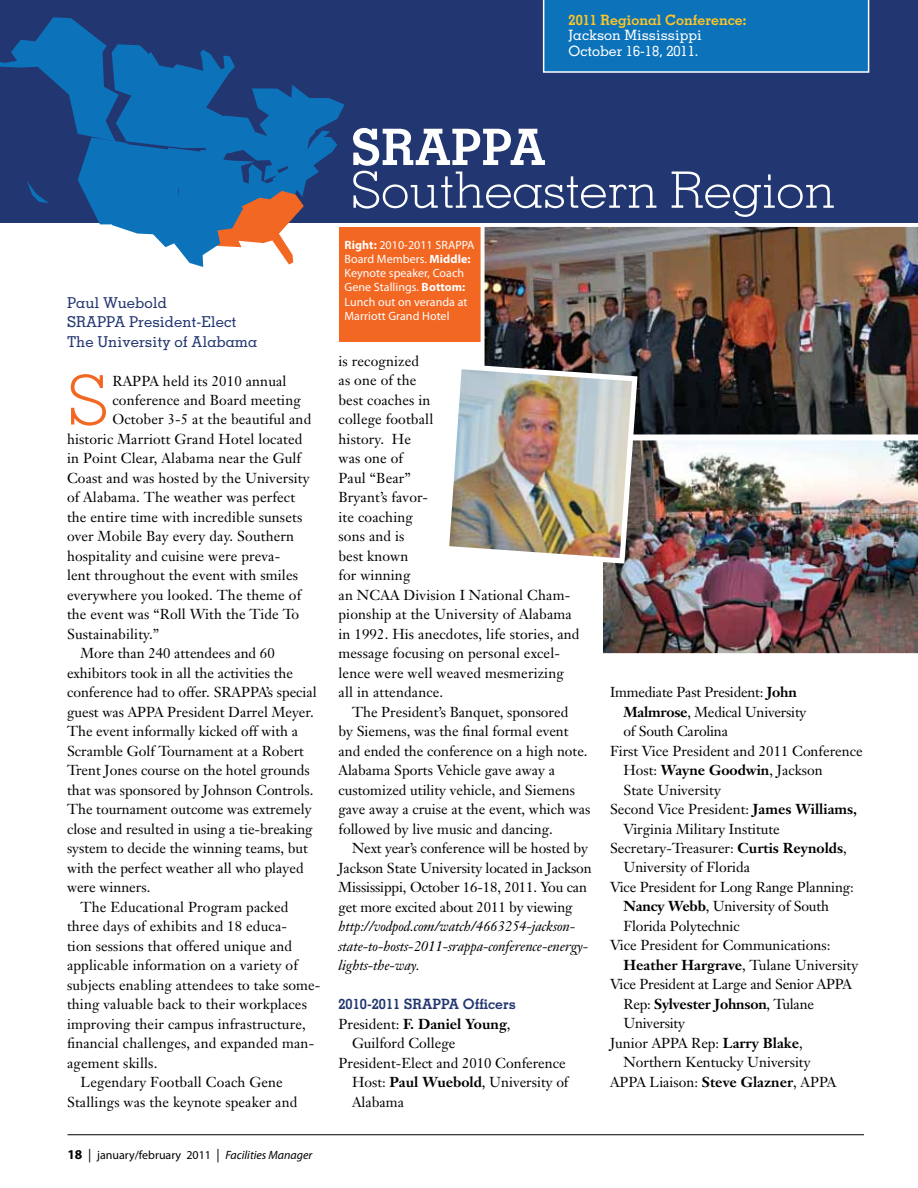
<style>
.page{position:relative;width:918px;height:1188px;background:#fff}
.page>*{position:absolute;margin:0;border:0;box-sizing:border-box;transform-origin:0 0}
.t1{font:300 68.25px "Memphis";color:#f26722}
.t2{font:300 50.25px "Memphis";color:#fff}
.t3{font:700 50.25px "Memphis";color:#fff}
.t4{font:500 15px/19.5px "Memphis";color:#223771}
.t5{font:14.25px/19.5px "Janson Text";color:#000}
.t6{font:italic 14.25px/19.5px "Janson Text";letter-spacing:-.01em;color:#000}
.t7{font:700 14.25px "Janson Text";letter-spacing:-.015em;color:#000}
.t8{font:500 14.25px/15.8px "Memphis";color:#fff}
.t9{font:700 14.25px "Memphis";color:#223771}
.t10{font:700 14.25px "Memphis";color:#ffc623}
.t11{font:12px/14.2px "Myriad Pro";letter-spacing:.005em;color:#fff}
.t12{font:12px "Myriad Pro";color:#000}
.s1{font-weight:700;font-size:13.5px}
.s2{font-size:13.5px}
.s3{font-style:italic}
.s4{font-weight:700}
.s5{font-weight:400}
</style>
<div class="page">
<hr style="left:68px;top:1134px;width:796px;height:1px;background:#000">
<div style="left:339px;top:227px;width:158px;height:114px;background:#f26722"></div>
<div style="left:0;top:0;width:918px;height:222px;background:#223771"></div>
<img style="left:481px;top:226px;width:437px;height:208px">
<div style="left:543px;top:0;width:326px;height:73px;background:#0c73bb"></div>
<img style="left:603px;top:434px;width:315px;height:220px">
<svg style="left:0;top:17px;width:345px;height:250px"></svg>
<img style="left:449px;top:361px;width:191px;height:205px">
<p class="t10" style="left:569px;top:11px;width:179px">2011 Regional Conference:</p>
<p class="t8" style="left:569px;top:27px;width:135px">Jackson Mississippi<br>October 16-18, 2011.</p>
<p class="t4" style="left:67px;top:292px;width:192px">Paul Wuebold<br>SRAPPA President-Elect<br>The University of Alabama</p>
<h1 class="t1" style="left:67px;top:359px;width:43px">S</h1>
<p class="t5" style="left:112px;top:371px;width:176px">RAPPA held its 2010 annual</p>
<p class="t5" style="left:112px;top:390px;width:190px">conference and Board meeting</p>
<p class="t5" style="left:112px;top:410px;width:200px">October 3-5 at the beautiful and</p>
<p class="t5" style="left:67px;top:429px;width:237px">historic Marriott Grand Hotel located</p>
<p class="t5" style="left:67px;top:449px;width:236px">in Point Clear, Alabama near the Gulf</p>
<p class="t5" style="left:67px;top:468px;width:244px">Coast and was hosted by the University</p>
<p class="t5" style="left:67px;top:488px;width:230px">of Alabama. The weather was perfect</p>
<p class="t5" style="left:67px;top:507px;width:237px">the entire time with incredible sunsets</p>
<p class="t5" style="left:67px;top:527px;width:229px">over Mobile Bay every day. Southern</p>
<p class="t5" style="left:67px;top:546px;width:215px">hospitality and cuisine were preva-</p>
<p class="t5" style="left:67px;top:566px;width:233px">lent throughout the event with smiles</p>
<p class="t5" style="left:67px;top:585px;width:236px">everywhere you looked. The theme of</p>
<p class="t5" style="left:67px;top:605px;width:234px">the event was “Roll With the Tide To</p>
<p class="t5" style="left:67px;top:624px;width:94px">Sustainability.”</p>
<p class="t5" style="left:81px;top:644px;width:196px">More than 240 attendees and 60</p>
<p class="t5" style="left:67px;top:663px;width:228px">exhibitors took in all the activities the</p>
<p class="t5" style="left:67px;top:683px;width:251px">conference had to offer. SRAPPA’s special</p>
<p class="t5" style="left:67px;top:702px;width:248px">guest was APPA President Darrel Meyer.</p>
<p class="t5" style="left:67px;top:722px;width:233px">The event informally kicked off with a</p>
<p class="t5" style="left:67px;top:741px;width:239px">Scramble Golf Tournament at a Robert</p>
<p class="t5" style="left:67px;top:761px;width:244px">Trent Jones course on the hotel grounds</p>
<p class="t5" style="left:67px;top:780px;width:248px">that was sponsored by Johnson Controls.</p>
<p class="t5" style="left:67px;top:800px;width:246px">The tournament outcome was extremely</p>
<p class="t5" style="left:67px;top:819px;width:247px">close and resulted in using a tie-breaking</p>
<p class="t5" style="left:67px;top:839px;width:242px">system to decide the winning teams, but</p>
<p class="t5" style="left:67px;top:858px;width:238px">with the perfect weather all who played</p>
<p class="t5" style="left:67px;top:878px;width:85px">were winners.</p>
<p class="t5" style="left:81px;top:897px;width:210px">The Educational Program packed</p>
<p class="t5" style="left:67px;top:917px;width:222px">three days of exhibits and 18 educa-</p>
<p class="t5" style="left:67px;top:936px;width:227px">tion sessions that offered unique and</p>
<p class="t5" style="left:67px;top:956px;width:232px">applicable information on a variety of</p>
<p class="t5" style="left:67px;top:975px;width:255px">subjects enabling attendees to take some-</p>
<p class="t5" style="left:67px;top:995px;width:241px">thing valuable back to their workplaces</p>
<p class="t5" style="left:67px;top:1014px;width:240px">improving their campus infrastructure,</p>
<p class="t5" style="left:67px;top:1033px;width:249px">financial challenges, and expanded man-</p>
<p class="t5" style="left:67px;top:1053px;width:92px">agement skills.</p>
<p class="t5" style="left:81px;top:1072px;width:204px">Legendary Football Coach Gene</p>
<p class="t5" style="left:67px;top:1092px;width:232px">Stallings was the keynote speaker and</p>
<p class="t12" style="left:68px;top:1147px;width:246px"><span class="s1">18</span> <span class="s2">|</span> january/february 2011 <span class="s2">|</span> <span class="s3">Facilities Manager</span></p>
<h2 class="t3" style="left:351px;top:116px;width:197px">SRAPPA</h2>
<h2 class="t2" style="left:351px;top:159px;width:486px">Southeastern Region</h2>
<p class="t11" style="left:345px;top:237px;width:132px"><span class="s4">Right:</span> 2010-2011 SRAPPA<br>Board Members. <span class="s4">Middle:<br></span>Keynote speaker, Coach<br>Gene Stallings. <span class="s4">Bottom:<br></span>Lunch out on veranda at<br>Marriott Grand Hotel</p>
<p class="t5" style="left:339px;top:351px;width:243px">is recognized<br>as one of the<br>best coaches in<br>college football<br>history. He<br>was one of<br>Paul “Bear”<br>Bryant’s favor-<br>ite coaching<br>sons and is<br>best known<br>for winning<br>an NCAA Division I National Cham&shy;pionship at the University of Alabama in 1992. His anecdotes, life stories, and message focusing on personal excel&shy;lence were well weaved mesmerizing all in attendance.</p>
<p class="t5" style="left:339px;top:702px;width:253px;text-indent:13px">The President’s Banquet, sponsored<br>by Siemens, was the final formal event and ended the conference on a high note.<br>Alabama Sports Vehicle gave away a customized utility vehicle, and Siemens gave away a cruise at the event, which was followed by live music and dancing.</p>
<p class="t5" style="left:339px;top:838px;width:255px;text-indent:13px">Next year’s conference will be hosted by Jackson State University located in Jackson Mississippi, October 16-18, 2011. You can get more excited about 2011 by viewing</p>
<p class="t6" style="left:339px;top:917px;width:251px">http://vodpod.com/watch/4663254-jackson&shy;state-to-hosts-2011-srappa-conference-energy&shy;lights-the-way.</p>
<p class="t9" style="left:339px;top:995px;width:179px">2010-2011 SRAPPA Officers</p>
<p class="t7" style="left:339px;top:1014px;width:174px"><span class="s5">President:</span> F. Daniel Young<span class="s5">,</span></p>
<p class="t5" style="left:352px;top:1033px;width:105px">Guilford College</p>
<p class="t5" style="left:339px;top:1053px;width:229px">President-Elect and 2010 Conference</p>
<p class="t5" style="left:352px;top:1072px;width:218px">Host: <span class="s4">Paul Wuebold</span>, University of</p>
<p class="t5" style="left:352px;top:1092px;width:53px">Alabama</p>
<p class="t5" style="left:610px;top:682px;width:188px">Immediate Past President: <span class="s4">John</span></p>
<p class="t5" style="left:624px;top:702px;width:184px"><span class="s4">Malmrose</span>, Medical University</p>
<p class="t5" style="left:624px;top:721px;width:106px">of South Carolina</p>
<p class="t5" style="left:610px;top:741px;width:254px">First Vice President and 2011 Conference</p>
<p class="t5" style="left:624px;top:760px;width:201px">Host: <span class="s4">Wayne Goodwin</span>, Jackson</p>
<p class="t5" style="left:624px;top:780px;width:99px">State University</p>
<p class="t5" style="left:610px;top:799px;width:249px">Second Vice President: <span class="s4">James Williams,</span></p>
<p class="t5" style="left:624px;top:819px;width:158px">Virginia Military Institute</p>
<p class="t5" style="left:610px;top:838px;width:238px">Secretary-Treasurer: <span class="s4">Curtis Reynolds</span>,</p>
<p class="t5" style="left:624px;top:858px;width:128px">University of Florida</p>
<p class="t5" style="left:610px;top:877px;width:245px">Vice President for Long Range Planning:</p>
<p class="t5" style="left:624px;top:897px;width:207px"><span class="s4">Nancy Webb</span>, University of South</p>
<p class="t5" style="left:624px;top:916px;width:118px">Florida Polytechnic</p>
<p class="t5" style="left:610px;top:936px;width:222px">Vice President for Communications:</p>
<p class="t5" style="left:624px;top:955px;width:236px"><span class="s4">Heather Hargrave</span>, Tulane University</p>
<p class="t5" style="left:610px;top:975px;width:244px">Vice President at Large and Senior APPA</p>
<p class="t7" style="left:624px;top:995px;width:192px"><span class="s5">Rep:</span> Sylvester Johnson<span class="s5">, Tulane</span></p>
<p class="t5" style="left:624px;top:1014px;width:63px">University</p>
<p class="t5" style="left:610px;top:1033px;width:194px">Junior APPA Rep: <span class="s4">Larry Blake</span>,</p>
<p class="t5" style="left:624px;top:1053px;width:189px">Northern Kentucky University</p>
<p class="t5" style="left:610px;top:1072px;width:228px">APPA Liaison: <span class="s4">Steve Glazner</span>, APPA</p>
</div>
